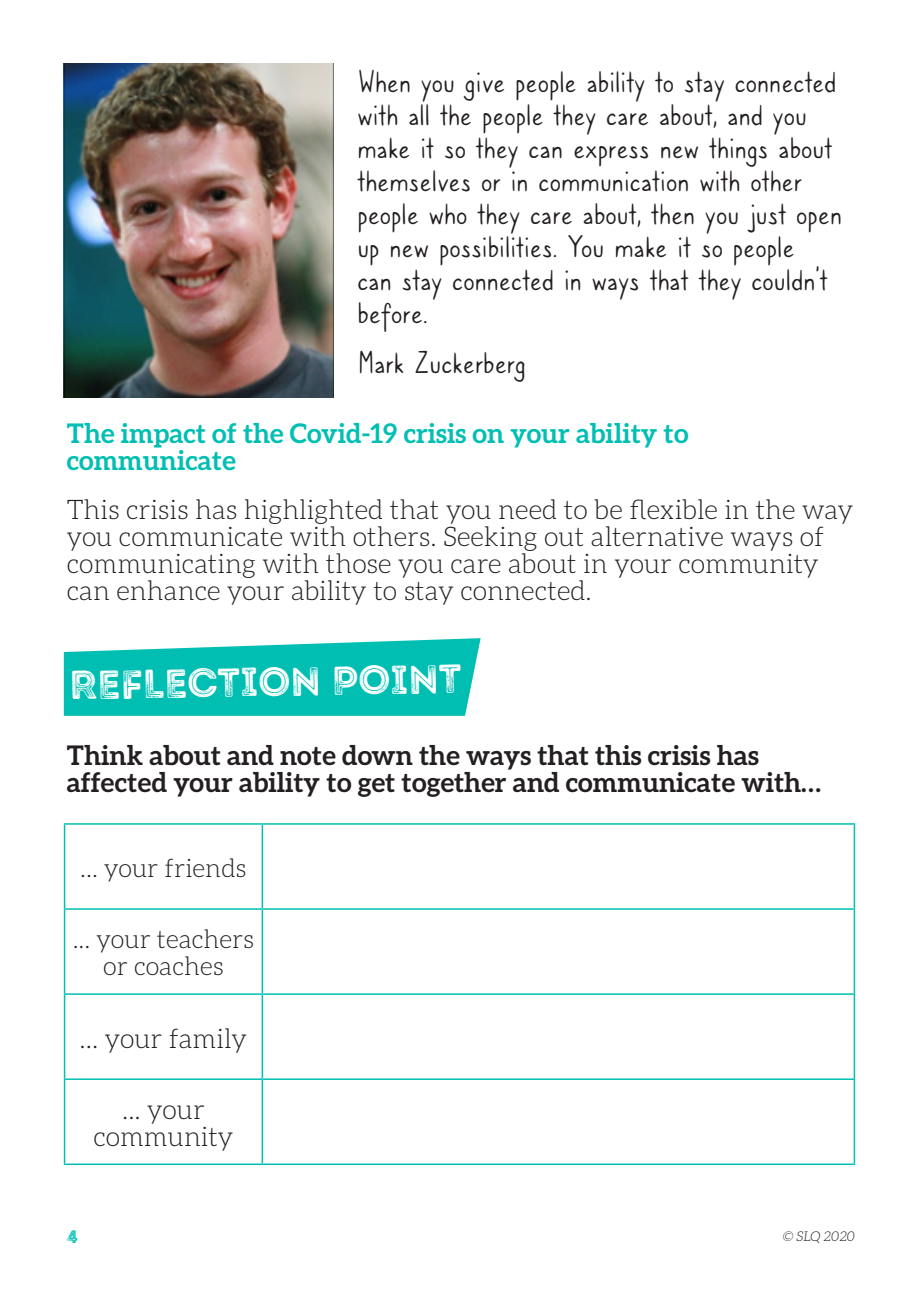
<style>
.page{position:relative;width:919px;height:1289px;background:#fff}
.page>*{position:absolute;margin:0;border:0;box-sizing:border-box;transform-origin:0 0}
.t1{font:40.35px "Intro Rust G Base 2 Line";color:#fff}
.t2{font:33px/33px "Caroni";color:#231f20}
.t3{font:300 27px/27px "Aleo";color:#231f20}
.t4{font:700 27px/27px "Aleo";color:#231f20}
.t5{font:700 27px/27px "Aleo";color:#00bfb2}
.t6{font:300 25.5px/27px "Aleo";color:#231f20;text-align:center}
.t7{font:18px "Intro Rust G Base 2 Line";color:#00bfb2}
.t8{font:italic 300 13.5px "Aleo";color:#231f20}
</style>
<div class="page">
<img style="left:64px;top:64px;width:269px;height:334px">
<svg style="left:64px;top:638px;width:416px;height:77px;background:#1ac5b9"></svg>
<svg style="left:263px;top:824px;width:590px;height:169px"></svg>
<svg style="left:263px;top:994px;width:590px;height:169px"></svg>
<hr style="left:64px;top:823px;width:198px;height:1px;background:#00bfb2">
<hr style="left:64px;top:824px;width:1px;height:84px;background:#00bfb2">
<hr style="left:262px;top:823px;width:593px;height:1px;background:#00bfb2">
<hr style="left:261px;top:824px;width:2px;height:84px;background:#00bfb2">
<hr style="left:853px;top:824px;width:2px;height:84px;background:#00bfb2">
<hr style="left:64px;top:908px;width:198px;height:1px;background:#00bfb2">
<hr style="left:64px;top:909px;width:1px;height:84px;background:#00bfb2">
<hr style="left:262px;top:908px;width:593px;height:1px;background:#00bfb2">
<hr style="left:261px;top:909px;width:2px;height:84px;background:#00bfb2">
<hr style="left:853px;top:909px;width:2px;height:84px;background:#00bfb2">
<hr style="left:64px;top:993px;width:198px;height:1px;background:#00bfb2">
<hr style="left:64px;top:994px;width:1px;height:84px;background:#00bfb2">
<hr style="left:262px;top:993px;width:593px;height:1px;background:#00bfb2">
<hr style="left:261px;top:994px;width:2px;height:84px;background:#00bfb2">
<hr style="left:853px;top:994px;width:2px;height:84px;background:#00bfb2">
<hr style="left:64px;top:1078px;width:198px;height:1px;background:#00bfb2">
<hr style="left:64px;top:1079px;width:1px;height:84px;background:#00bfb2">
<hr style="left:262px;top:1078px;width:593px;height:1px;background:#00bfb2">
<hr style="left:261px;top:1079px;width:2px;height:84px;background:#00bfb2">
<hr style="left:853px;top:1079px;width:2px;height:84px;background:#00bfb2">
<hr style="left:64px;top:1163px;width:198px;height:1px;background:#00bfb2">
<hr style="left:262px;top:1163px;width:593px;height:1px;background:#00bfb2">
<p class="t2" style="left:357px;top:66px;width:486px">When you give people ability to stay connected with all the people they care about, and you make it so they can express new things about themselves or in communication with other people who they care about, then you just open up new possibilities. You make it so people<br>can stay connected in ways that they couldn’t before.</p>
<p class="t2" style="left:357px;top:347px;width:170px">Mark Zuckerberg</p>
<p class="t5" style="left:67px;top:419px;width:623px">The impact of the Covid-19 crisis on your ability to communicate</p>
<p class="t3" style="left:67px;top:495px;width:788px">This crisis has highlighted that you need to be flexible in the way you communicate with others. Seeking out alternative ways of communicating with those you care about in your community can enhance your ability to stay connected.</p>
<p class="t1" style="left:69px;top:659px;width:393px;rotate:-1deg">REFLECTION POINT</p>
<p class="t4" style="left:67px;top:741px;width:755px">Think about and note down the ways that this crisis has affected your ability to get together and communicate with…</p>
<p class="t6" style="left:80px;top:854px;width:168px">... your friends</p>
<p class="t6" style="left:73px;top:925px;width:183px">... your teachers or coaches</p>
<p class="t3" style="left:80px;top:1024px;width:169px">... your family</p>
<p class="t3" style="left:93px;top:1095px;width:142px;text-align:center">... your community</p>
<p class="t7" style="left:67px;top:1225px;width:13px">4</p>
<p class="t8" style="left:782px;top:1229px;width:74px">© SLQ 2020</p>
</div>
